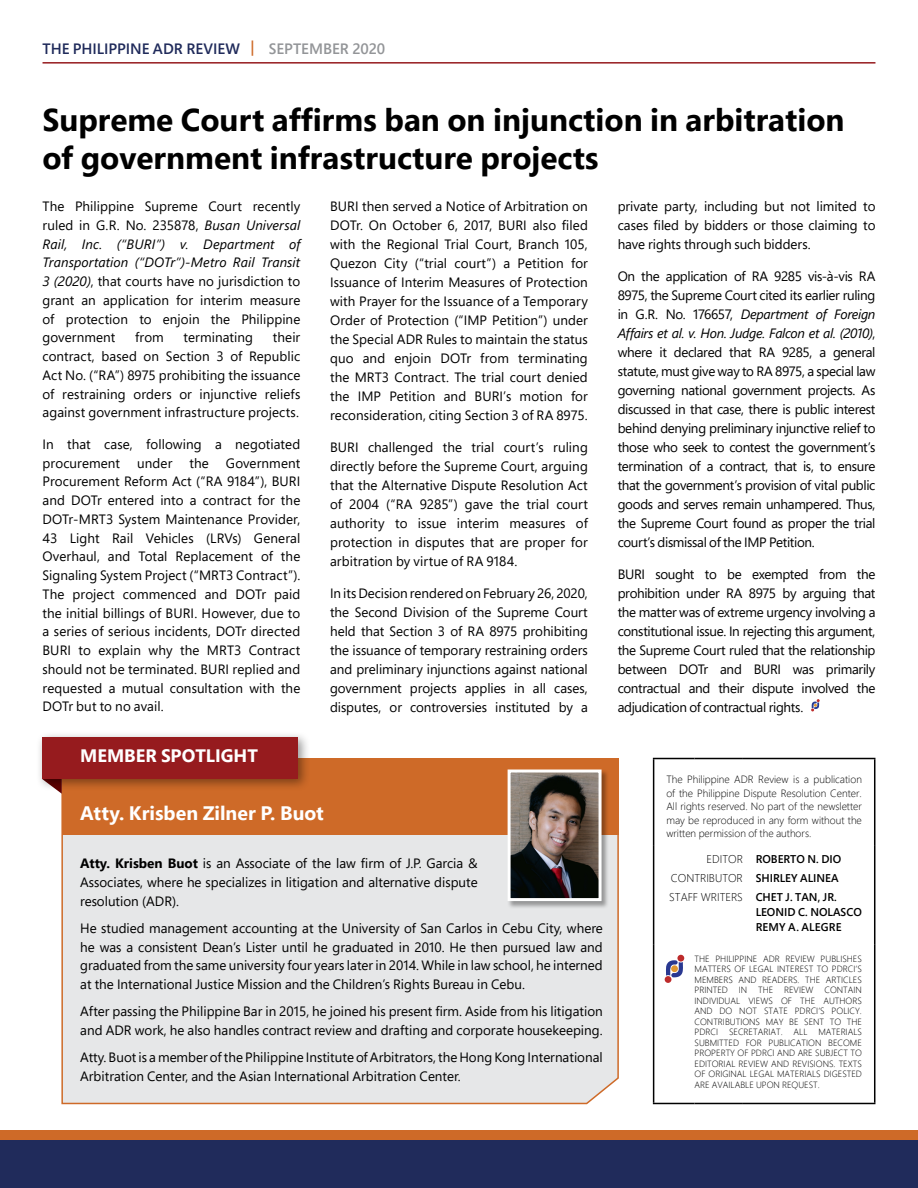
<style>
.page{position:relative;width:918px;height:1188px;background:#fff}
.page>*{position:absolute;margin:0;border:0;box-sizing:border-box;transform-origin:0 0}
.t1{font:700 31.5px/37.8px "Segoe Pro";color:#000}
.t2{font:700 19.5px "Segoe Pro";color:#fff}
.t3{font:700 18px "Segoe Pro";color:#fff}
.t4{font:600 15px "Segoe Pro";color:#202b5b}
.t5{font:13.5px/19px "Segoe Pro";color:#000;text-align:justify}
.t6{font:600 11.25px/19.2px "Segoe Pro";color:#000}
.t7{font:300 11.25px/19.2px "Segoe Pro";color:#000;text-align:justify}
.t8{font:300 10.5px/13.5px "Segoe Pro";color:#000;text-align:justify}
.t9{font:300 9px/10.5px "Segoe Pro";color:#000;text-align:justify}
.s1{color:#ce6a28}
.s2{color:#939598}
.s3{font-style:italic}
.s4{font-weight:700}
</style>
<div class="page">
<hr style="left:43px;top:62px;width:832px;height:2px;background:#961b1e">
<div style="left:0;top:1131px;width:918px;height:57px;background:#ce6a28"></div>
<div style="left:0;top:1140px;width:918px;height:48px;background:#202b5b"></div>
<hr style="left:653px;top:758px;width:42px;height:1px;background:#000">
<hr style="left:653px;top:759px;width:1px;height:87px;background:#000">
<hr style="left:695px;top:758px;width:48px;height:1px;background:#000">
<hr style="left:743px;top:758px;width:132px;height:1px;background:#000">
<hr style="left:874px;top:759px;width:1px;height:87px;background:#000">
<hr style="left:653px;top:846px;width:1px;height:98px;background:#000">
<hr style="left:874px;top:846px;width:1px;height:98px;background:#000">
<hr style="left:653px;top:944px;width:1px;height:159px;background:#000">
<hr style="left:874px;top:944px;width:1px;height:159px;background:#000">
<hr style="left:653px;top:1103px;width:42px;height:1px;background:#000">
<hr style="left:695px;top:1103px;width:48px;height:1px;background:#000">
<hr style="left:743px;top:1103px;width:132px;height:1px;background:#000">
<div style="left:665px;top:976px;width:6px;height:7px;background:#bd2b2b;border-radius:50%"></div>
<div style="left:677px;top:955px;width:7px;height:7px;background:#bd2b2b;border-radius:50%"></div>
<svg style="left:666px;top:960px;width:17px;height:17px"></svg>
<div style="left:61px;top:760px;width:558px;height:345px;background:#e6e7e8"></div>
<div style="left:62px;top:758px;width:556px;height:76px;background:#ce6a28"></div>
<div style="left:507px;top:769px;width:102px;height:139px;background:#000;opacity:.35"></div>
<img style="left:512px;top:774px;width:86px;height:123px">
<div style="left:508px;top:770px;width:94px;height:131px;border:3px solid #fff"></div>
<div style="left:36px;top:731px;width:274px;height:60px;background:#000;opacity:.4"></div>
<div style="left:42px;top:737px;width:256px;height:42px;background:#961b1e"></div>
<svg style="left:811px;top:699px;width:9px;height:12px"></svg>
<p class="t4" style="left:43px;top:38px;width:344px">THE PHILIPPINE ADR REVIEW <span class="s1">|</span> <span class="s2">SEPTEMBER 2020</span></p>
<h1 class="t1" style="left:43px;top:100px;width:804px">Supreme Court affirms ban on injunction in arbitration of government infrastructure projects</h1>
<p class="t5" style="left:43px;top:197px;width:259px">The Philippine Supreme Court recently ruled in G.R. No. 235878, <span class="s3">Busan Universal Rail, Inc. (“BURI”) v. Department of Transportation (“DOTr”)-Metro Rail Transit 3 (2020)</span>, that courts have no jurisdiction to grant an application for interim measure of protection to enjoin the Philippine government</p>
<p class="t5" style="left:330px;top:197px;width:259px">BURI then served a Notice of Arbitration on DOTr. On October 6, 2017, BURI also filed with the Regional Trial Court, Branch 105, Quezon City (“trial court”) a Petition for Issuance of Interim Measures of Protection with Prayer for the Issuance of a Temporary Order of Protection (“IMP Petition”) under the Special ADR Rules to maintain the status quo and enjoin DOTr from terminating the MRT3 Contract. The trial court denied the IMP Petition and BURI’s motion for reconsideration, citing Section 3 of RA 8975.</p>
<p class="t5" style="left:330px;top:437px;width:259px">BURI challenged the trial court’s ruling directly before the Supreme Court, arguing that the Alternative Dispute Resolution Act of 2004 (“RA 9285”) gave the trial court authority to issue interim measures of protection in disputes that are proper for arbitration by virtue of RA 9184.</p>
<p class="t5" style="left:330px;top:583px;width:259px">In its Decision rendered on February 26, 2020, the Second Division of the Supreme Court held that Section 3 of RA 8975 prohibiting the issuance of temporary restraining orders and preliminary injunctions against national government projects applies in all cases, disputes, or controversies instituted by a</p>
<p class="t5" style="left:618px;top:197px;width:259px">private party, including but not limited to cases filed by bidders or those claiming to have rights through such bidders.</p>
<p class="t5" style="left:618px;top:266px;width:259px">On the application of RA 9285 vis-à-vis RA 8975, the Supreme Court cited its earlier ruling in G.R. No. 176657, <span class="s3">Department of Foreign Affairs et al. v. Hon. Judge. Falcon et al. (2010)</span>, where it declared that RA 9285, a general statute, must give way to RA 8975, a special law governing national government projects. As discussed in that case, there is public interest behind denying preliminary injunctive relief to those who seek to contest the government’s termination of a contract, that is, to ensure that the government’s provision of vital public goods and serves remain unhampered. Thus, the Supreme Court found as proper the trial court’s dismissal of the IMP Petition.</p>
<p class="t5" style="left:618px;top:564px;width:259px">BURI sought to be exempted from the prohibition under RA 8975 by arguing that the matter was of extreme urgency involving a constitutional issue. In rejecting this argument, the Supreme Court ruled that the relationship between DOTr and BURI was primarily contractual and their dispute involved the adjudication of contractual rights.</p>
<p class="t5" style="left:135px;top:328px;width:30px">from</p>
<p class="t5" style="left:184px;top:328px;width:71px">terminating</p>
<p class="t5" style="left:43px;top:328px;width:259px;text-indent:230px">their contract, based on Section 3 of Republic Act No. (“RA”) 8975 prohibiting the issuance of restraining orders or injunctive reliefs against government infrastructure projects.</p>
<p class="t5" style="left:43px;top:434px;width:259px">In that case, following a negotiated procurement</p>
<p class="t5" style="left:137px;top:453px;width:37px">under</p>
<p class="t5" style="left:190px;top:453px;width:21px">the</p>
<p class="t5" style="left:43px;top:453px;width:259px;text-indent:183px">Government Procurement Reform Act (“RA 9184”), BURI and DOTr entered into a contract for the DOTr-MRT3 System Maintenance Provider, 43 Light Rail Vehicles (LRVs) General Overhaul, and Total Replacement of the Signaling System Project (“MRT3 Contract”).<br>The project commenced and DOTr paid the initial billings of BURI. However, due to a series of serious incidents, DOTr directed BURI to explain why the MRT3 Contract should not be terminated. BURI replied and requested a mutual consultation with the DOTr but to no avail.</p>
<h3 class="t3" style="left:80px;top:743px;width:179px">MEMBER SPOTLIGHT</h3>
<h2 class="t2" style="left:80px;top:799px;width:245px">Atty. Krisben Zilner P. Buot</h2>
<p class="t5" style="left:80px;top:854px;width:399px"><span class="s4">Atty. Krisben Buot</span> is an Associate of the law firm of J.P. Garcia &amp; Associates, where he specializes in litigation and alternative dispute resolution (ADR).</p>
<p class="t5" style="left:80px;top:918px;width:524px">He studied management accounting at the University of San Carlos in Cebu City, where he was a consistent Dean’s Lister until he graduated in 2010. He then pursued law and graduated from the same university four years later in 2014. While in law school, he interned at the International Justice Mission and the Children’s Rights Bureau in Cebu.</p>
<p class="t5" style="left:80px;top:1002px;width:524px">After passing the Philippine Bar in 2015, he joined his present firm. Aside from his litigation and ADR work, he also handles contract review and drafting and corporate housekeeping.</p>
<p class="t5" style="left:80px;top:1048px;width:524px">Atty. Buot is a member of the Philippine Institute of Arbitrators, the Hong Kong International<br>Arbitration Center, and the Asian International Arbitration Center.</p>
<p class="t8" style="left:666px;top:773px;width:197px">The Philippine ADR Review is a publication of the Philippine Dispute Resolution Center.<br>All rights reserved. No part of the newsletter may be reproduced in any form without the written permission of the authors.</p>
<p class="t7" style="left:669px;top:849px;width:75px;text-indent:37px">EDITOR CONTRIBUTOR STAFF WRITERS</p>
<p class="t6" style="left:756px;top:849px;width:87px">ROBERTO N. DIO<br>SHIRLEY ALINEA<br>CHET J. TAN, JR.</p>
<p class="t6" style="left:756px;top:905px;width:108px;line-height:15px">LEONID C. NOLASCO<br>REMY A. ALEGRE</p>
<p class="t9" style="left:695px;top:953px;width:169px">THE PHILIPPINE ADR REVIEW PUBLISHES MATTERS OF LEGAL INTEREST TO PDRCI’S MEMBERS AND READERS. THE ARTICLES PRINTED IN THE REVIEW CONTAIN INDIVIDUAL VIEWS OF THE AUTHORS AND DO NOT STATE PDRCI’S POLICY.<br>CONTRIBUTIONS MAY BE SENT TO THE PDRCI SECRETARIAT. ALL MATERIALS SUBMITTED FOR PUBLICATION BECOME PROPERTY OF PDRCI AND ARE SUBJECT TO EDITORIAL REVIEW AND REVISIONS. TEXTS OF ORIGINAL LEGAL MATERIALS DIGESTED ARE AVAILABLE UPON REQUEST.</p>
</div>
